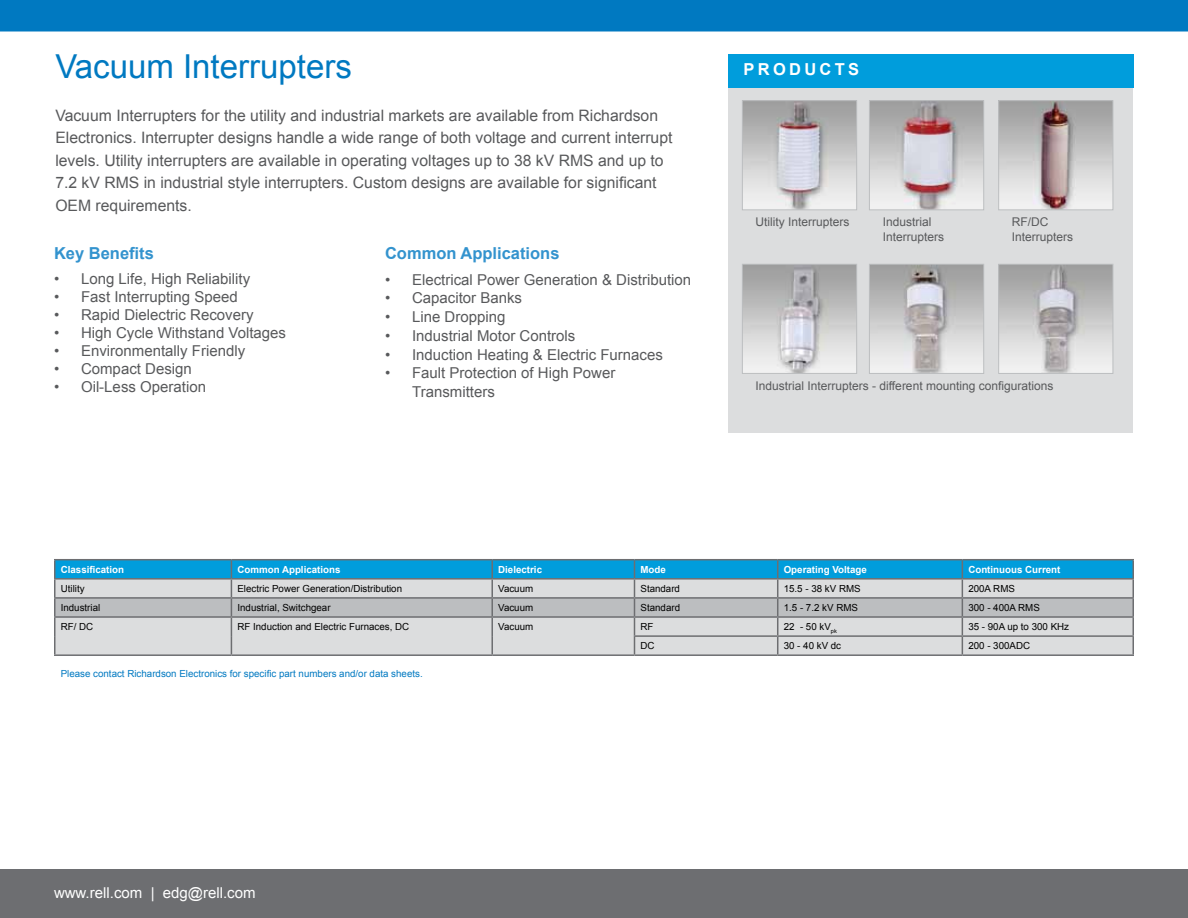
<style>
.page{position:relative;width:1188px;height:918px;background:#fff}
.page>*{position:absolute;margin:0;border:0;box-sizing:border-box;transform-origin:0 0}
.t1{font:33px "Arial";color:#0079c1}
.t2{font:700 16.5px "Arial";color:#3393ce}
.t3{font:700 16.5px "Arial";letter-spacing:.2em;color:#fff}
.t4{font:15.75px/22.5px "Arial";color:#58595b}
.t5{font:15px/18.8px "Arial";color:#58595b}
.t6{font:15px "Arial";color:#fff}
.t7{font:12px/15px "Arial";color:#58595b}
.t8{font:9.75px "Arial";color:#000}
.t9{font:700 9.75px "Arial";color:#fff}
.t10{font:9.75px "Arial";color:#0079c1}
</style>
<div class="page">
<div style="left:0;top:870px;width:1188px;height:48px;background:#6d6e71"></div>
<div style="left:0;top:0;width:1188px;height:32px;background:#0079c1"></div>
<div style="left:729px;top:66px;width:404px;height:367px;background:#dcddde"></div>
<div style="left:729px;top:54px;width:405px;height:33px;background:#009ddc"></div>
<img style="left:871px;top:102px;width:111px;height:106px">
<div style="left:869px;top:100px;width:115px;height:110px;border:1px solid #bcbec0"></div>
<img style="left:744px;top:102px;width:111px;height:106px">
<div style="left:742px;top:100px;width:115px;height:110px;border:1px solid #bcbec0"></div>
<img style="left:1000px;top:102px;width:111px;height:106px">
<div style="left:998px;top:100px;width:115px;height:110px;border:1px solid #bcbec0"></div>
<hr style="left:54px;top:559px;width:177px;height:1px;background:#6d6e71">
<hr style="left:231px;top:559px;width:261px;height:1px;background:#6d6e71">
<hr style="left:492px;top:559px;width:142px;height:1px;background:#6d6e71">
<hr style="left:634px;top:559px;width:144px;height:1px;background:#6d6e71">
<hr style="left:778px;top:559px;width:184px;height:1px;background:#6d6e71">
<hr style="left:962px;top:559px;width:172px;height:1px;background:#6d6e71">
<hr style="left:54px;top:654px;width:177px;height:2px;background:#6d6e71">
<hr style="left:231px;top:654px;width:261px;height:2px;background:#6d6e71">
<hr style="left:492px;top:654px;width:142px;height:2px;background:#6d6e71">
<hr style="left:634px;top:654px;width:144px;height:2px;background:#6d6e71">
<hr style="left:778px;top:654px;width:184px;height:2px;background:#6d6e71">
<hr style="left:962px;top:654px;width:172px;height:2px;background:#6d6e71">
<svg style="left:54px;top:560px;width:1080px;height:94px;background:#a5c3d0"></svg>
<img style="left:871px;top:266px;width:111px;height:106px">
<div style="left:869px;top:264px;width:115px;height:110px;border:1px solid #bcbec0"></div>
<img style="left:744px;top:266px;width:111px;height:106px">
<div style="left:742px;top:264px;width:115px;height:110px;border:1px solid #bcbec0"></div>
<img style="left:1000px;top:266px;width:111px;height:106px">
<div style="left:998px;top:264px;width:115px;height:110px;border:1px solid #bcbec0"></div>
<h1 class="t1" style="left:55px;top:45px;width:298px">Vacuum Interrupters</h1>
<p class="t4" style="left:55px;top:104px;width:619px">Vacuum Interrupters for the utility and industrial markets are available from Richardson Electronics. Interrupter designs handle a wide range of both voltage and current interrupt levels. Utility interrupters are available in operating voltages up to 38 kV RMS and up to 7.2 kV RMS in industrial style interrupters. Custom designs are available for significant OEM requirements.</p>
<p class="t2" style="left:54px;top:242px;width:101px">Key Benefits</p>
<p class="t5" style="left:54px;top:269px;width:198px">• Long Life, High Reliability</p>
<p class="t5" style="left:54px;top:287px;width:185px">• Fast Interrupting Speed</p>
<p class="t5" style="left:54px;top:305px;width:201px">• Rapid Dielectric Recovery</p>
<p class="t5" style="left:54px;top:323px;width:234px">• High Cycle Withstand Voltages</p>
<p class="t5" style="left:54px;top:341px;width:193px">• Environmentally Friendly</p>
<p class="t5" style="left:54px;top:359px;width:139px">• Compact Design</p>
<p class="t5" style="left:54px;top:377px;width:154px">• Oil-Less Operation</p>
<p class="t2" style="left:385px;top:242px;width:176px">Common Applications</p>
<p class="t5" style="left:385px;top:270px;width:308px">• Electrical Power Generation &amp; Distribution</p>
<p class="t5" style="left:385px;top:289px;width:139px">• Capacitor Banks</p>
<p class="t5" style="left:385px;top:308px;width:122px">• Line Dropping</p>
<p class="t5" style="left:385px;top:326px;width:192px">• Industrial Motor Controls</p>
<p class="t5" style="left:385px;top:345px;width:279px">• Induction Heating &amp; Electric Furnaces</p>
<p class="t5" style="left:412px;top:364px;width:205px;text-indent:-27px">• Fault Protection of High Power<br>Transmitters</p>
<p class="t3" style="left:743px;top:58px;width:117px">PRODUCTS</p>
<p class="t7" style="left:755px;top:215px;width:96px">Utility Interrupters</p>
<p class="t7" style="left:883px;top:215px;width:63px">Industrial<br>Interrupters</p>
<p class="t7" style="left:1012px;top:215px;width:63px">RF/DC<br>Interrupters</p>
<p class="t7" style="left:755px;top:378px;width:299px">Industrial Interrupters - different mounting configurations</p>
<p class="t9" style="left:61px;top:563px;width:65px">Classification</p>
<p class="t9" style="left:237px;top:563px;width:105px">Common Applications</p>
<p class="t9" style="left:498px;top:563px;width:45px">Dielectric</p>
<p class="t9" style="left:641px;top:563px;width:27px">Mode</p>
<p class="t9" style="left:784px;top:563px;width:85px">Operating Voltage</p>
<p class="t9" style="left:968px;top:563px;width:94px">Continuous Current</p>
<p class="t8" style="left:61px;top:582px;width:25px">Utility</p>
<p class="t8" style="left:237px;top:582px;width:166px">Electric Power Generation/Distribution</p>
<p class="t8" style="left:498px;top:582px;width:37px">Vacuum</p>
<p class="t8" style="left:641px;top:582px;width:41px">Standard</p>
<p class="t8" style="left:784px;top:582px;width:78px">15.5 - 38 kV RMS</p>
<p class="t8" style="left:968px;top:582px;width:48px">200A RMS</p>
<p class="t8" style="left:61px;top:601px;width:41px">Industrial</p>
<p class="t8" style="left:237px;top:601px;width:95px">Industrial, Switchgear</p>
<p class="t8" style="left:498px;top:601px;width:37px">Vacuum</p>
<p class="t8" style="left:641px;top:601px;width:41px">Standard</p>
<p class="t8" style="left:784px;top:601px;width:76px">1.5 - 7.2 kV RMS</p>
<p class="t8" style="left:968px;top:601px;width:73px">300 - 400A RMS</p>
<p class="t8" style="left:61px;top:620px;width:34px">RF/ DC</p>
<p class="t8" style="left:237px;top:620px;width:173px">RF Induction and Electric Furnaces, DC</p>
<p class="t8" style="left:498px;top:620px;width:37px">Vacuum</p>
<p class="t8" style="left:641px;top:620px;width:14px">RF</p>
<p class="t8" style="left:784px;top:620px;width:55px">22 - 50 kV<sub>pk</sub></p>
<p class="t8" style="left:968px;top:620px;width:102px">35 - 90A up to 300 KHz</p>
<p class="t8" style="left:641px;top:639px;width:16px">DC</p>
<p class="t8" style="left:784px;top:639px;width:59px">30 - 40 kV dc</p>
<p class="t8" style="left:968px;top:639px;width:63px">200 - 300ADC</p>
<p class="t10" style="left:61px;top:667px;width:363px">Please contact Richardson Electronics for specific part numbers and/or data sheets.</p>
<p class="t6" style="left:54px;top:883px;width:203px">www.rell.com | edg@rell.com</p>
</div>
